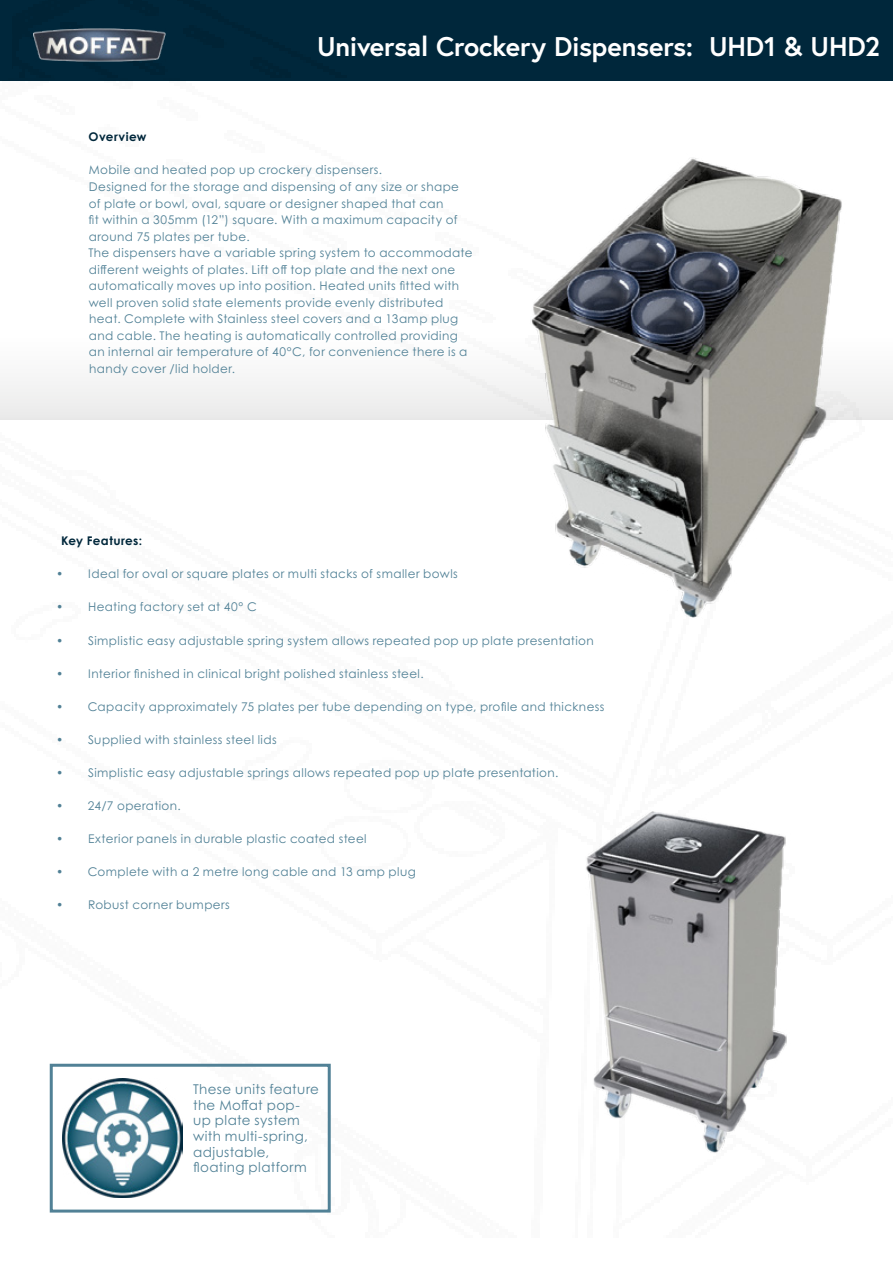
<style>
.page{position:relative;width:893px;height:1263px;background:#fff}
.page>*{position:absolute;margin:0;border:0;box-sizing:border-box;transform-origin:0 0}
.t1{font:700 27px "Europa";letter-spacing:-.01em;color:#fff}
.t2{font:13.5px/15.6px "Century Gothic Pro";letter-spacing:.03em;color:#518196}
.t3{font:12px/16.5px "Century Gothic Pro";letter-spacing:.035em;color:#518196}
.t4{font:700 12px "Century Gothic Pro";letter-spacing:.03em;color:#00273b}
</style>
<div class="page">
<div style="left:0;top:0;width:893px;height:81px;background:#00273b"></div>
<img style="left:496px;top:157px;width:384px;height:468px">
<svg style="left:49px;top:1062px;width:283px;height:152px"></svg>
<img style="left:549px;top:785px;width:278px;height:399px">
<img style="left:33px;top:29px;width:132px;height:32px">
<h1 class="t1" style="left:317px;top:28px;width:564px">Universal Crockery Dispensers: UHD1 &amp; UHD2</h1>
<p class="t4" style="left:89px;top:130px;width:59px">Overview</p>
<p class="t3" style="left:88px;top:162px;width:386px">Mobile and heated pop up crockery dispensers.<br>Designed for the storage and dispensing of any size or shape of plate or bowl, oval, square or designer shaped that can<br>fit within a 305mm (12”) square. With a maximum capacity of around 75 plates per tube.<br>The dispensers have a variable spring system to accommodate different weights of plates. Lift off top plate and the next one automatically moves up into position. Heated units fitted with well proven solid state elements provide evenly distributed heat. Complete with Stainless steel covers and a 13amp plug and cable. The heating is automatically controlled providing an internal air temperature of 40°C, for convenience there is a handy cover /lid holder.</p>
<p class="t4" style="left:61px;top:533px;width:82px">Key Features:</p>
<p class="t3" style="left:56px;top:566px;width:403px">• Ideal for oval or square plates or multi stacks of smaller bowls</p>
<p class="t3" style="left:56px;top:599px;width:202px">• Heating factory set at 40° C</p>
<p class="t3" style="left:56px;top:632px;width:539px">• Simplistic easy adjustable spring system allows repeated pop up plate presentation</p>
<p class="t3" style="left:56px;top:665px;width:369px">• Interior finished in clinical bright polished stainless steel.</p>
<p class="t3" style="left:56px;top:698px;width:550px">• Capacity approximately 75 plates per tube depending on type, profile and thickness</p>
<p class="t3" style="left:56px;top:731px;width:222px">• Supplied with stainless steel lids</p>
<p class="t3" style="left:56px;top:764px;width:504px">• Simplistic easy adjustable springs allows repeated pop up plate presentation.</p>
<p class="t3" style="left:56px;top:797px;width:126px">• 24/7 operation.</p>
<p class="t3" style="left:56px;top:830px;width:312px">• Exterior panels in durable plastic coated steel</p>
<p class="t3" style="left:56px;top:863px;width:361px">• Complete with a 2 metre long cable and 13 amp plug</p>
<p class="t3" style="left:56px;top:896px;width:175px">• Robust corner bumpers</p>
<p class="t2" style="left:193px;top:1081px;width:127px">These units feature the Moffat pop&shy;up plate system with multi-spring, adjustable, floating platform</p>
</div>
